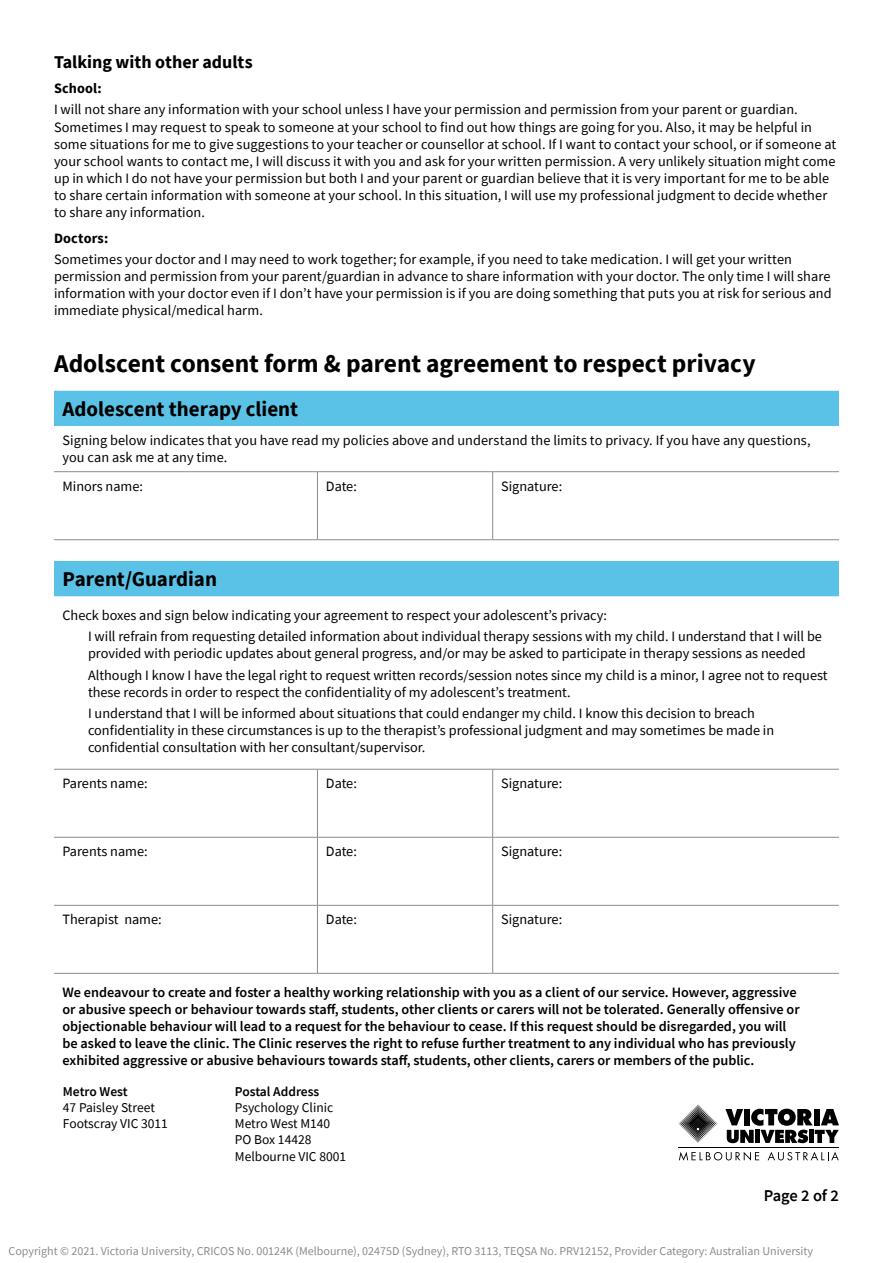
<style>
.page{position:relative;width:893px;height:1263px;background:#fff}
.page>*{position:absolute;margin:0;border:0;box-sizing:border-box;transform-origin:0 0}
.t1{font:700 25.5px "Source Sans Pro";color:#000}
.t2{font:700 21px "Source Sans Pro";color:#000}
.t3{font:700 18px "Source Sans Pro";color:#000}
.t4{font:600 16.5px "Source Sans Pro";letter-spacing:-.01em;color:#000}
.t5{font:14.25px/17.1px "Source Sans Pro";color:#000}
.t6{font:600 14.25px/17.1px "Source Sans Pro";color:#000}
.t7{font:700 14.25px "Source Sans Pro";letter-spacing:.01em;color:#000}
.t8{font:13.5px/16.2px "Source Sans Pro";color:#000}
.t9{font:600 13.5px "Source Sans Pro";color:#000}
.t10{font:12px "Source Sans Pro";color:#8a8c8e}
</style>
<div class="page">
<svg style="left:54px;top:391px;width:785px;height:205px"></svg>
<hr style="left:54px;top:769px;width:263px;height:1px;background:#8a8c8e">
<hr style="left:317px;top:769px;width:176px;height:1px;background:#8a8c8e">
<hr style="left:317px;top:769px;width:1px;height:68px;background:#8a8c8e">
<hr style="left:493px;top:769px;width:346px;height:1px;background:#8a8c8e">
<hr style="left:492px;top:769px;width:1px;height:68px;background:#8a8c8e">
<hr style="left:54px;top:837px;width:263px;height:1px;background:#8a8c8e">
<hr style="left:317px;top:837px;width:176px;height:1px;background:#8a8c8e">
<hr style="left:317px;top:837px;width:1px;height:68px;background:#8a8c8e">
<hr style="left:493px;top:837px;width:346px;height:1px;background:#8a8c8e">
<hr style="left:492px;top:837px;width:1px;height:68px;background:#8a8c8e">
<hr style="left:54px;top:905px;width:263px;height:1px;background:#8a8c8e">
<hr style="left:317px;top:905px;width:176px;height:1px;background:#8a8c8e">
<hr style="left:317px;top:905px;width:1px;height:68px;background:#8a8c8e">
<hr style="left:493px;top:905px;width:346px;height:1px;background:#8a8c8e">
<hr style="left:492px;top:905px;width:1px;height:68px;background:#8a8c8e">
<hr style="left:54px;top:471px;width:263px;height:1px;background:#8a8c8e">
<hr style="left:317px;top:471px;width:176px;height:1px;background:#8a8c8e">
<hr style="left:317px;top:472px;width:1px;height:67px;background:#8a8c8e">
<hr style="left:493px;top:471px;width:346px;height:1px;background:#8a8c8e">
<hr style="left:492px;top:472px;width:1px;height:67px;background:#8a8c8e">
<hr style="left:54px;top:539px;width:263px;height:1px;background:#8a8c8e">
<hr style="left:317px;top:539px;width:176px;height:1px;background:#8a8c8e">
<hr style="left:493px;top:539px;width:346px;height:1px;background:#8a8c8e">
<hr style="left:54px;top:973px;width:263px;height:1px;background:#8a8c8e">
<hr style="left:317px;top:973px;width:176px;height:1px;background:#8a8c8e">
<hr style="left:493px;top:973px;width:346px;height:1px;background:#8a8c8e">
<svg style="left:725px;top:1109px;width:114px;height:34px"></svg>
<svg style="left:679px;top:1104px;width:39px;height:39px"></svg>
<svg style="left:679px;top:1152px;width:80px;height:9px"></svg>
<svg style="left:768px;top:1152px;width:71px;height:8px"></svg>
<hr style="left:679px;top:1147px;width:160px;height:1px;background:#000">
<p class="t3" style="left:54px;top:49px;width:200px">Talking with other adults</p>
<p class="t7" style="left:54px;top:79px;width:49px">School:</p>
<p class="t5" style="left:54px;top:101px;width:784px">I will not share any information with your school unless I have your permission and permission from your parent or guardian.<br>Sometimes I may request to speak to someone at your school to find out how things are going for you. Also, it may be helpful in some situations for me to give suggestions to your teacher or counsellor at school. If I want to contact your school, or if someone at your school wants to contact me, I will discuss it with you and ask for your written permission. A very unlikely situation might come up in which I do not have your permission but both I and your parent or guardian believe that it is very important for me to be able to share certain information with someone at your school. In this situation, I will use my professional judgment to decide whether to share any information.</p>
<p class="t7" style="left:54px;top:228px;width:56px">Doctors:</p>
<p class="t5" style="left:54px;top:251px;width:779px">Sometimes your doctor and I may need to work together; for example, if you need to take medication. I will get your written permission and permission from your parent/guardian in advance to share information with your doctor. The only time I will share information with your doctor even if I don’t have your permission is if you are doing something that puts you at risk for serious and immediate physical/medical harm.</p>
<h1 class="t1" style="left:54px;top:346px;width:703px">Adolscent consent form &amp; parent agreement to respect privacy</h1>
<h2 class="t2" style="left:63px;top:394px;width:237px">Adolescent therapy client</h2>
<p class="t5" style="left:63px;top:432px;width:750px">Signing below indicates that you have read my policies above and understand the limits to privacy. If you have any questions, you can ask me at any time.</p>
<p class="t5" style="left:63px;top:477px;width:82px">Minors name:</p>
<p class="t5" style="left:326px;top:477px;width:32px">Date:</p>
<p class="t5" style="left:501px;top:477px;width:63px">Signature:</p>
<h2 class="t2" style="left:63px;top:565px;width:156px">Parent/Guardian</h2>
<p class="t5" style="left:88px;top:604px;width:735px;line-height:21.3px;text-indent:-26px">Check boxes and sign below indicating your agreement to respect your adolescent’s privacy:<br>I will refrain from requesting detailed information about individual therapy sessions with my child. I understand that I will be</p>
<p class="t5" style="left:88px;top:643px;width:741px;line-height:21.3px">provided with periodic updates about general progress, and/or may be asked to participate in therapy sessions as needed<br>Although I know I have the legal right to request written records/session notes since my child is a minor, I agree not to request</p>
<p class="t5" style="left:88px;top:681px;width:668px;line-height:21.3px">these records in order to respect the confidentiality of my adolescent’s treatment.<br>I understand that I will be informed about situations that could endanger my child. I know this decision to breach</p>
<p class="t5" style="left:88px;top:722px;width:688px">confidentiality in these circumstances is up to the therapist’s professional judgment and may sometimes be made in confidential consultation with her consultant/supervisor.</p>
<p class="t5" style="left:63px;top:775px;width:87px">Parents name:</p>
<p class="t5" style="left:326px;top:775px;width:32px">Date:</p>
<p class="t5" style="left:501px;top:775px;width:63px">Signature:</p>
<p class="t5" style="left:62px;top:843px;width:87px">Parents name:</p>
<p class="t5" style="left:326px;top:843px;width:32px">Date:</p>
<p class="t5" style="left:501px;top:843px;width:63px">Signature:</p>
<p class="t5" style="left:62px;top:911px;width:101px">Therapist name:</p>
<p class="t5" style="left:326px;top:911px;width:32px">Date:</p>
<p class="t5" style="left:501px;top:911px;width:63px">Signature:</p>
<p class="t6" style="left:62px;top:983px;width:739px">We endeavour to create and foster a healthy working relationship with you as a client of our service. However, aggressive or abusive speech or behaviour towards staff, students, other clients or carers will not be tolerated. Generally offensive or objectionable behaviour will lead to a request for the behaviour to cease. If this request should be disregarded, you will be asked to leave the clinic. The Clinic reserves the right to refuse further treatment to any individual who has previously exhibited aggressive or abusive behaviours towards staff, students, other clients, carers or members of the public.</p>
<p class="t9" style="left:63px;top:1082px;width:66px">Metro West</p>
<p class="t8" style="left:63px;top:1099px;width:107px">47 Paisley Street<br>Footscray VIC 3011</p>
<p class="t9" style="left:235px;top:1082px;width:86px">Postal Address</p>
<p class="t8" style="left:235px;top:1099px;width:113px">Psychology Clinic<br>Metro West M140<br>PO Box 14428<br>Melbourne VIC 8001</p>
<p class="t4" style="left:764px;top:1185px;width:77px">Page 2 of 2</p>
<p class="t10" style="left:9px;top:1243px;width:806px">Copyright © 2021. Victoria University, CRICOS No. 00124K (Melbourne), 02475D (Sydney), RTO 3113, TEQSA No. PRV12152, Provider Category: Australian University</p>
</div>
